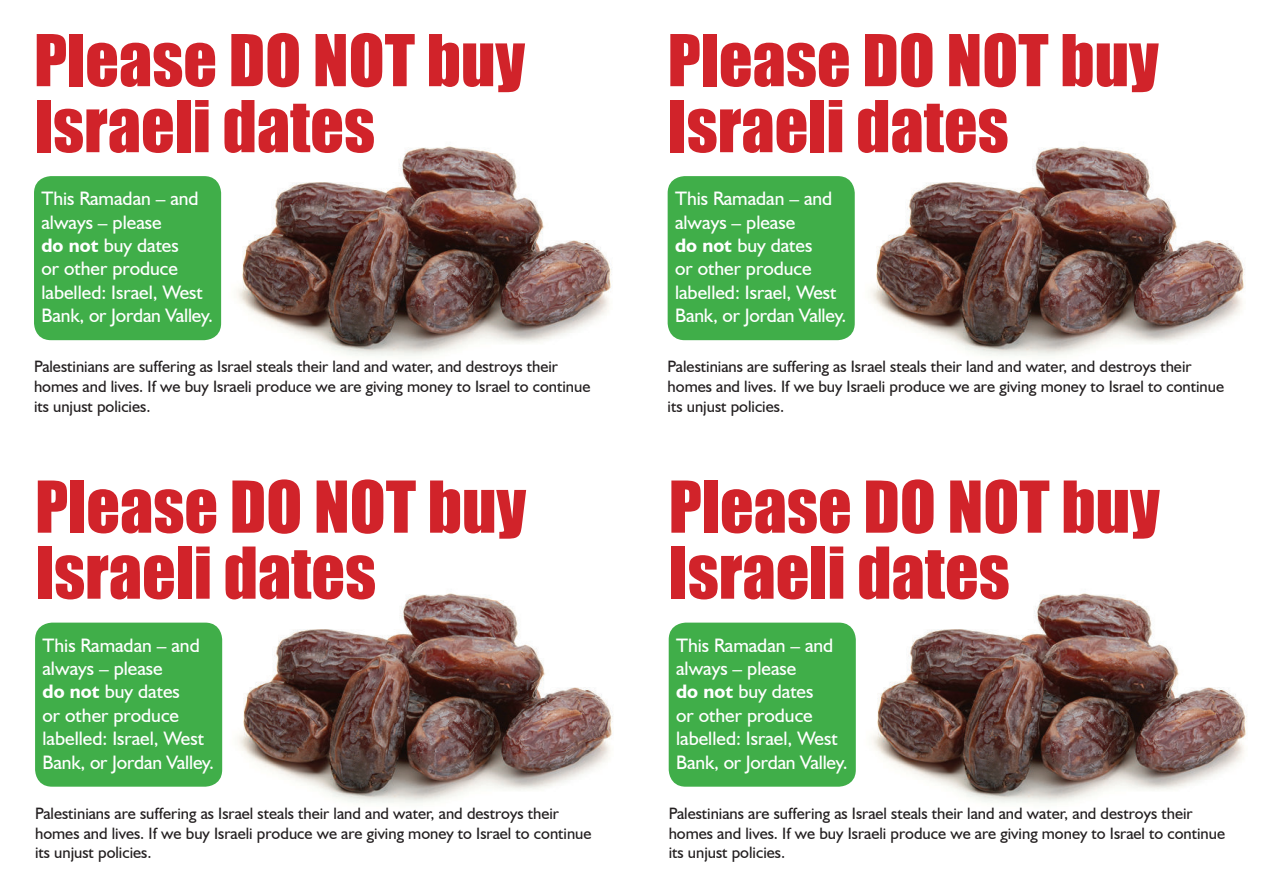
<style>
.page{position:relative;width:1263px;height:893px;background:#fff}
.page>*{position:absolute;margin:0;border:0;box-sizing:border-box;transform-origin:0 0}
.t1{font:66px/66px "Impact";color:#d1232a}
.t2{font:19.5px/23.4px "Humanist 521 BT";color:#fff}
.t3{font:16.5px/19.8px "Humanist 521 BT";color:#231f20}
.s1{font-weight:700}
</style>
<div class="page">
<div style="left:34px;top:176px;width:187px;height:164px;background:#40ae49;border-radius:17px"></div>
<img style="left:237px;top:146px;width:375px;height:210px">
<div style="left:668px;top:176px;width:187px;height:164px;background:#40ae49;border-radius:17px"></div>
<img style="left:871px;top:146px;width:374px;height:210px">
<div style="left:35px;top:623px;width:187px;height:164px;background:#40ae49;border-radius:17px"></div>
<img style="left:238px;top:593px;width:375px;height:210px">
<div style="left:669px;top:623px;width:187px;height:164px;background:#40ae49;border-radius:17px"></div>
<img style="left:872px;top:593px;width:375px;height:210px">
<h1 class="t1" style="left:34px;top:30px;width:492px">Please DO NOT buy<br>Israeli dates</h1>
<p class="t2" style="left:41px;top:189px;width:173px">This Ramadan – and always – please<br><span class="s1">do not</span> buy dates<br>or other produce labelled: Israel, West<br>Bank, or Jordan Valley.</p>
<p class="t3" style="left:34px;top:358px;width:558px">Palestinians are suffering as Israel steals their land and water, and destroys their homes and lives. If we buy Israeli produce we are giving money to Israel to continue its unjust policies.</p>
<h1 class="t1" style="left:35px;top:476px;width:492px">Please DO NOT buy<br>Israeli dates</h1>
<p class="t2" style="left:43px;top:635px;width:173px">This Ramadan – and always – please<br><span class="s1">do not</span> buy dates<br>or other produce labelled: Israel, West<br>Bank, or Jordan Valley.</p>
<p class="t3" style="left:35px;top:805px;width:558px">Palestinians are suffering as Israel steals their land and water, and destroys their homes and lives. If we buy Israeli produce we are giving money to Israel to continue its unjust policies.</p>
<h1 class="t1" style="left:668px;top:30px;width:492px">Please DO NOT buy<br>Israeli dates</h1>
<p class="t2" style="left:675px;top:189px;width:173px">This Ramadan – and always – please<br><span class="s1">do not</span> buy dates<br>or other produce labelled: Israel, West<br>Bank, or Jordan Valley.</p>
<p class="t3" style="left:668px;top:358px;width:558px">Palestinians are suffering as Israel steals their land and water, and destroys their homes and lives. If we buy Israeli produce we are giving money to Israel to continue its unjust policies.</p>
<h1 class="t1" style="left:669px;top:476px;width:492px">Please DO NOT buy<br>Israeli dates</h1>
<p class="t2" style="left:676px;top:635px;width:173px">This Ramadan – and always – please<br><span class="s1">do not</span> buy dates<br>or other produce labelled: Israel, West<br>Bank, or Jordan Valley.</p>
<p class="t3" style="left:669px;top:805px;width:558px">Palestinians are suffering as Israel steals their land and water, and destroys their homes and lives. If we buy Israeli produce we are giving money to Israel to continue its unjust policies.</p>
</div>
